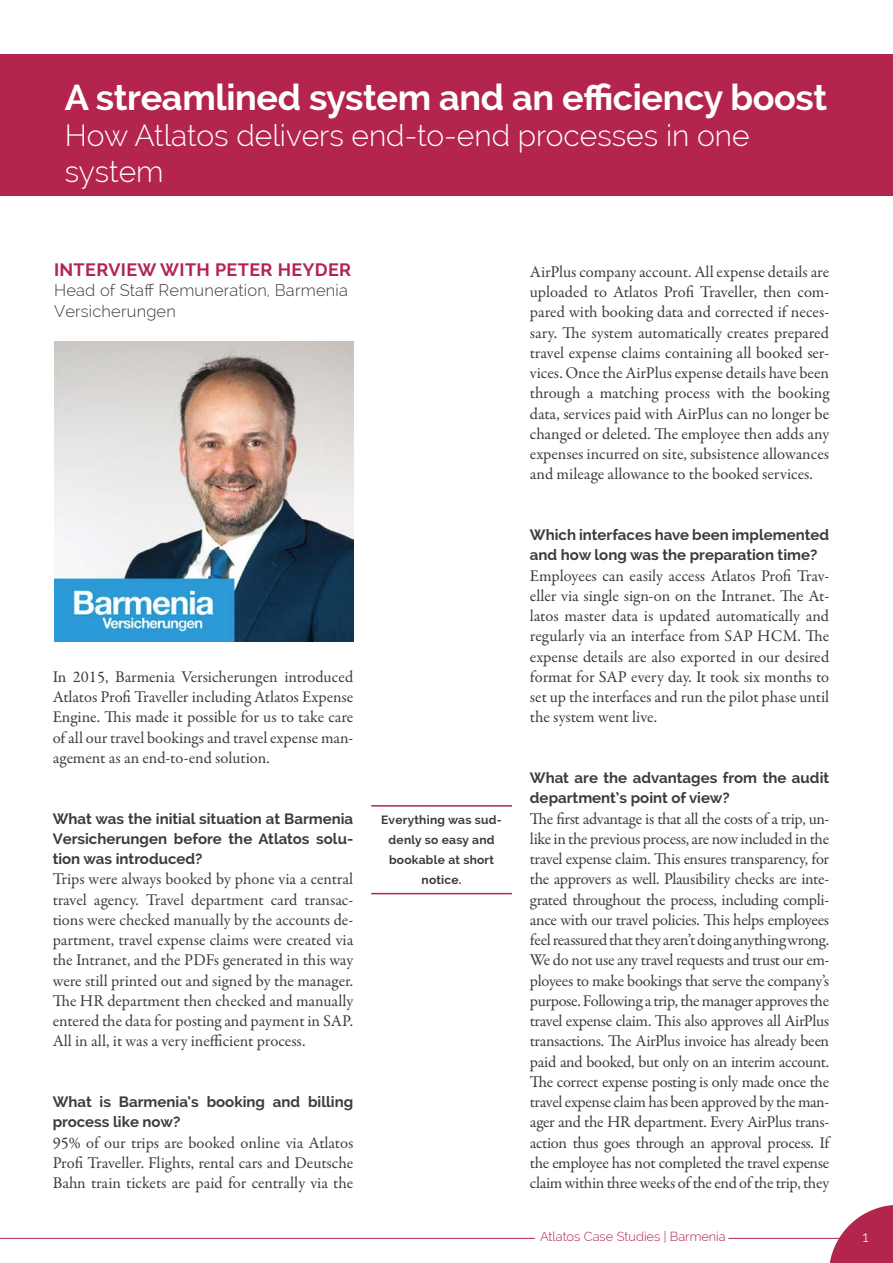
<style>
.page{position:relative;width:893px;height:1263px;background:#fff}
.page>*{position:absolute;margin:0;border:0;box-sizing:border-box;transform-origin:0 0}
.t1{font:700 36px "Raleway";letter-spacing:-.01em;color:#fff}
.t2{font:300 30px/36px "Raleway";color:#fff}
.t3{font:700 18px "Raleway";letter-spacing:.02em;color:#b3254d}
.t4{font:16.5px/20.2px "Garamond Premr Pro";letter-spacing:-.005em;color:#3c3c3b;text-align:justify}
.t5{font:300 16.5px/20.2px "Raleway";letter-spacing:.01em;color:#3c3c3b}
.t6{font:700 15px/20.2px "Raleway";color:#3c3c3b}
.t7{font:300 15px "Raleway";color:#fff}
.t8{font:300 12.9px "Raleway";color:#b3254d}
.t9{font:700 12px/20.2px "Raleway";letter-spacing:.02em;color:#3c3c3b;text-align:center}
</style>
<div class="page">
<hr style="left:728px;top:1238px;width:113px;height:1px;background:#b3254d">
<hr style="left:0;top:1238px;width:535px;height:1px;background:#b3254d">
<svg style="left:830px;top:1205px;width:63px;height:58px"></svg>
<div style="left:0;top:54px;width:893px;height:142px;background:#b3254d"></div>
<hr style="left:371px;top:805px;width:141px;height:1px;background:#b3254d">
<hr style="left:371px;top:893px;width:141px;height:1px;background:#b3254d">
<img style="left:54px;top:342px;width:299px;height:299px">
<h1 class="t1" style="left:65px;top:77px;width:764px">A streamlined system and an efficiency boost</h1>
<h2 class="t2" style="left:65px;top:117px;width:686px">How Atlatos delivers end-to-end processes in one system</h2>
<p class="t3" style="left:54px;top:259px;width:299px">INTERVIEW WITH PETER HEYDER</p>
<p class="t5" style="left:54px;top:280px;width:295px">Head of Staff Remuneration, Barmenia<br>Versicherungen</p>
<p class="t4" style="left:53px;top:667px;width:302px">In 2015, Barmenia Versicherungen introduced Atlatos Profi Traveller including Atlatos Expense Engine. This made it possible for us to take care of all our travel bookings and travel expense man&shy;agement as an end-to-end solution.</p>
<p class="t6" style="left:53px;top:808px;width:302px;text-align:justify">What was the initial situation at Barmenia Versicherungen before the Atlatos solu&shy;tion was introduced?</p>
<p class="t4" style="left:53px;top:869px;width:302px">Trips were always booked by phone via a central travel agency. Travel department card transac&shy;tions were checked manually by the accounts de&shy;partment, travel expense claims were created via the Intranet, and the PDFs generated in this way were still printed out and signed by the manager.<br>The HR department then checked and manually entered the data for posting and payment in SAP.<br>All in all, it was a very inefficient process.</p>
<p class="t6" style="left:53px;top:1092px;width:302px">What is Barmenia’s booking and billing process like now?</p>
<p class="t4" style="left:53px;top:1133px;width:302px">95% of our trips are booked online via Atlatos Profi Traveller. Flights, rental cars and Deutsche Bahn train tickets are paid for centrally via the</p>
<p class="t9" style="left:381px;top:809px;width:122px">Everything was sud&shy;denly so easy and bookable at short notice.</p>
<p class="t4" style="left:530px;top:262px;width:301px">AirPlus company account. All expense details are uploaded to Atlatos Profi Traveller, then com&shy;pared with booking data and corrected if neces&shy;sary. The system automatically creates prepared travel expense claims containing all booked ser&shy;vices. Once the AirPlus expense details have been through a matching process with the booking data, services paid with AirPlus can no longer be changed or deleted. The employee then adds any expenses incurred on site, subsistence allowances and mileage allowance to the booked services.</p>
<p class="t6" style="left:530px;top:525px;width:301px">Which interfaces have been implemented and how long was the preparation time?</p>
<p class="t4" style="left:530px;top:566px;width:301px">Employees can easily access Atlatos Profi Trav&shy;eller via single sign-on on the Intranet. The At&shy;latos master data is updated automatically and regularly via an interface from SAP HCM. The expense details are also exported in our desired format for SAP every day. It took six months to set up the interfaces and run the pilot phase until the system went live.</p>
<p class="t6" style="left:530px;top:768px;width:301px">What are the advantages from the audit department’s point of view?</p>
<p class="t4" style="left:530px;top:809px;width:301px">The first advantage is that all the costs of a trip, un&shy;like in the previous process, are now included in the travel expense claim. This ensures transparency, for the approvers as well. Plausibility checks are inte&shy;grated throughout the process, including compli&shy;ance with our travel policies. This helps employees feel reassured that they aren’t doing anything wrong.<br>We do not use any travel requests and trust our em&shy;ployees to make bookings that serve the company’s purpose. Following a trip, the manager approves the travel expense claim. This also approves all AirPlus transactions. The AirPlus invoice has already been paid and booked, but only on an interim account.<br>The correct expense posting is only made once the travel expense claim has been approved by the man&shy;ager and the HR department. Every AirPlus trans&shy;action thus goes through an approval process. If the employee has not completed the travel expense claim within three weeks of the end of the trip, they</p>
<p class="t8" style="left:540px;top:1229px;width:187px">Atlatos Case Studies | Barmenia</p>
<p class="t7" style="left:862px;top:1228px;width:8px">1</p>
</div>
